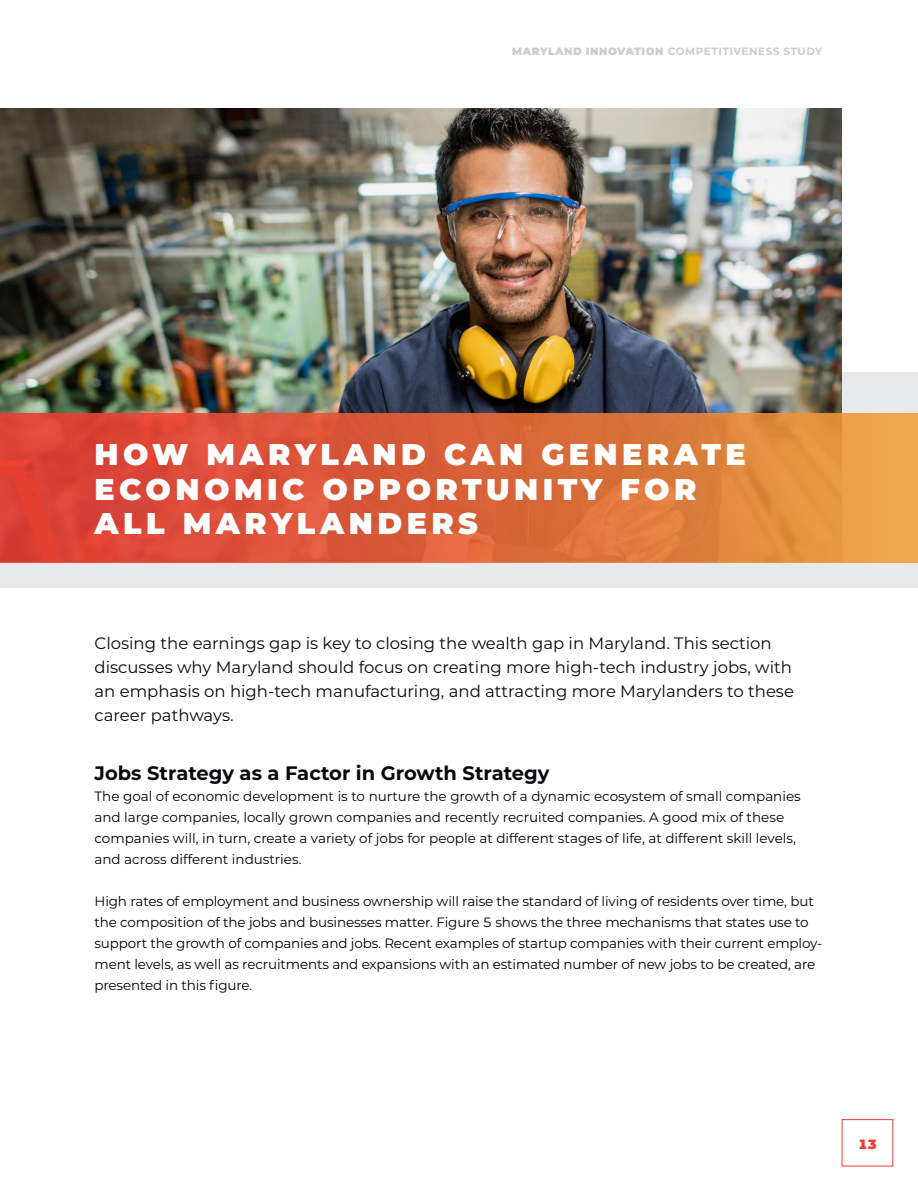
<style>
.page{position:relative;width:918px;height:1188px;background:#fff}
.page>*{position:absolute;margin:0;border:0;box-sizing:border-box;transform-origin:0 0}
.t1{font:900 30px/34.5px "Montserrat";letter-spacing:.15em;color:#fff}
.t2{font:700 19.5px "Montserrat";color:#08080d}
.t3{font:16.5px/24px "Montserrat";color:#08080d}
.t4{font:13.5px/21px "Montserrat";letter-spacing:-.01em;color:#000}
.t5{font:900 13.5px "Montserrat";color:#eb3f36}
.t6{font:700 10.5px "Montserrat";letter-spacing:.05em;color:#ccc}
.s1{font-weight:900}
</style>
<div class="page">
<div style="left:0;top:373px;width:918px;height:215px;background:#e6e7e8"></div>
<img style="left:0;top:108px;width:841px;height:305px">
<svg style="left:0;top:413px;width:918px;height:149px;background:#dd663b"></svg>
<p class="t6" style="left:512px;top:44px;width:312px"><span class="s1">MARYLAND INNOVATION</span> COMPETITIVENESS STUDY</p>
<h1 class="t1" style="left:94px;top:436px;width:653px">HOW MARYLAND CAN GENERATE<br>ECONOMIC OPPORTUNITY FOR<br>ALL MARYLANDERS</h1>
<p class="t3" style="left:94px;top:631px;width:701px">Closing the earnings gap is key to closing the wealth gap in Maryland. This section discusses why Maryland should focus on creating more high-tech industry jobs, with an emphasis on high-tech manufacturing, and attracting more Marylanders to these career pathways.</p>
<h2 class="t2" style="left:94px;top:759px;width:457px">Jobs Strategy as a Factor in Growth Strategy</h2>
<p class="t4" style="left:94px;top:785px;width:708px">The goal of economic development is to nurture the growth of a dynamic ecosystem of small companies and large companies, locally grown companies and recently recruited companies. A good mix of these companies will, in turn, create a variety of jobs for people at different stages of life, at different skill levels, and across different industries.</p>
<p class="t4" style="left:94px;top:890px;width:729px">High rates of employment and business ownership will raise the standard of living of residents over time, but the composition of the jobs and businesses matter. Figure 5 shows the three mechanisms that states use to support the growth of companies and jobs. Recent examples of startup companies with their current employ&shy;ment levels, as well as recruitments and expansions with an estimated number of new jobs to be created, are presented in this figure.</p>
<p class="t5" style="left:858px;top:1134px;width:20px">13</p>
</div>
